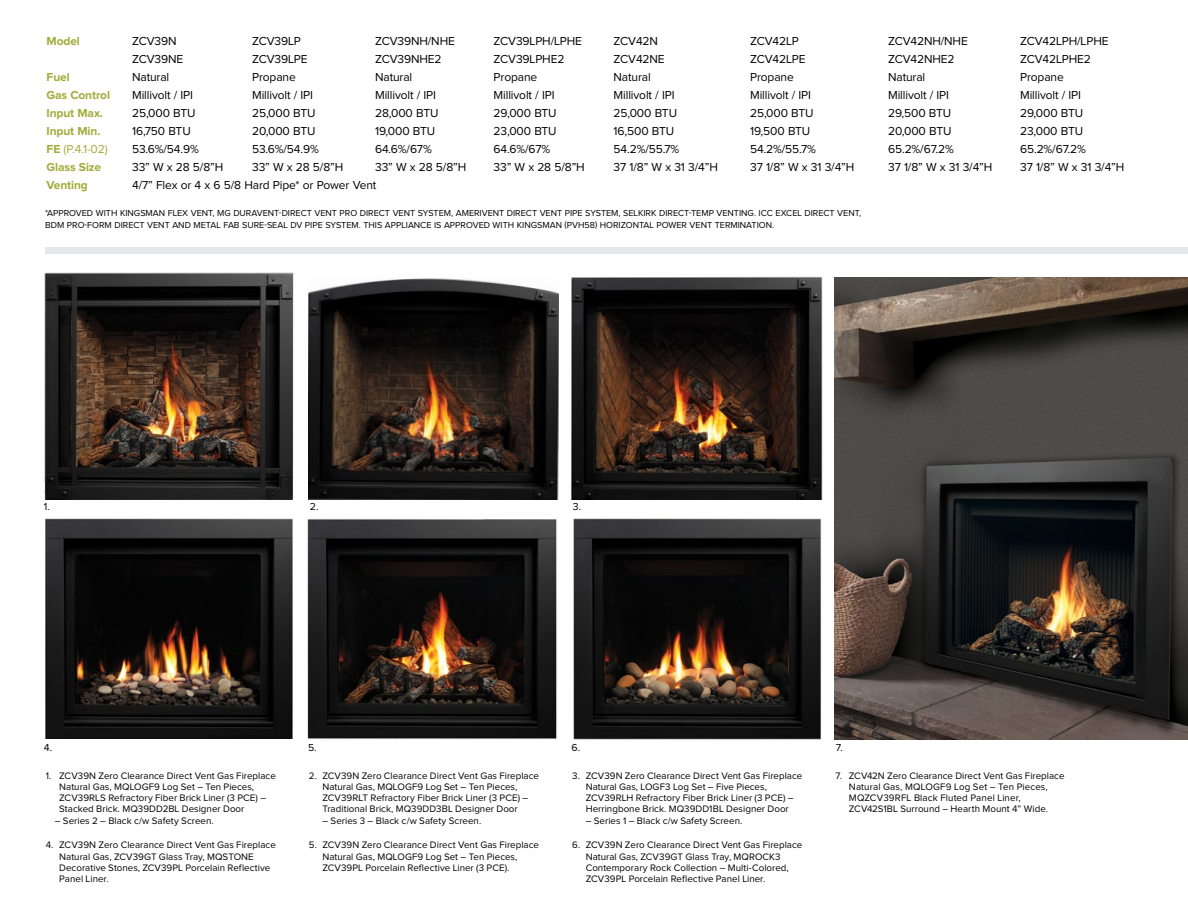
<style>
.page{position:relative;width:1188px;height:918px;background:#fff}
.page>*{position:absolute;margin:0;border:0;box-sizing:border-box;transform-origin:0 0}
.t1{font:12px "Proxima Nova";letter-spacing:-.01em;color:#000}
.t2{font:700 12px "Proxima Nova";letter-spacing:-.01em;color:#9fad3b}
.t3{font:12px "Proxima Nova";color:#9fad3b}
.t4{font:10.5px "Proxima Nova";color:#000}
.t5{font:9.75px/11.2px "Proxima Nova";letter-spacing:.005em;color:#000}
.t6{font:9px/12px "Proxima Nova";color:#000}
.s1{font-weight:700}
</style>
<div class="page">
<img style="left:307px;top:519px;width:250px;height:221px">
<img style="left:45px;top:518px;width:248px;height:221px">
<img style="left:573px;top:518px;width:249px;height:222px">
<img style="left:44px;top:272px;width:250px;height:228px">
<img style="left:308px;top:278px;width:250px;height:222px">
<img style="left:570px;top:276px;width:253px;height:224px">
<img style="left:834px;top:278px;width:354px;height:461px">
<div style="left:45px;top:247px;width:1143px;height:7px;background:#e6e7e8"></div>
<p class="t2" style="left:47px;top:36px;width:35px">Model</p>
<p class="t1" style="left:132px;top:36px;width:46px">ZCV39N</p>
<p class="t1" style="left:252px;top:36px;width:50px">ZCV39LP</p>
<p class="t1" style="left:375px;top:36px;width:81px">ZCV39NH/NHE</p>
<p class="t1" style="left:494px;top:36px;width:90px">ZCV39LPH/LPHE</p>
<p class="t1" style="left:614px;top:36px;width:46px">ZCV42N</p>
<p class="t1" style="left:750px;top:36px;width:50px">ZCV42LP</p>
<p class="t1" style="left:888px;top:36px;width:81px">ZCV42NH/NHE</p>
<p class="t1" style="left:1020px;top:36px;width:90px">ZCV42LPH/LPHE</p>
<p class="t1" style="left:132px;top:54px;width:53px">ZCV39NE</p>
<p class="t1" style="left:252px;top:54px;width:57px">ZCV39LPE</p>
<p class="t1" style="left:375px;top:54px;width:68px">ZCV39NHE2</p>
<p class="t1" style="left:494px;top:54px;width:72px">ZCV39LPHE2</p>
<p class="t1" style="left:614px;top:54px;width:53px">ZCV42NE</p>
<p class="t1" style="left:750px;top:54px;width:57px">ZCV42LPE</p>
<p class="t1" style="left:888px;top:54px;width:68px">ZCV42NHE2</p>
<p class="t1" style="left:1020px;top:54px;width:72px">ZCV42LPHE2</p>
<p class="t2" style="left:47px;top:72px;width:25px">Fuel</p>
<p class="t1" style="left:132px;top:72px;width:39px">Natural</p>
<p class="t1" style="left:252px;top:72px;width:45px">Propane</p>
<p class="t1" style="left:375px;top:72px;width:39px">Natural</p>
<p class="t1" style="left:494px;top:72px;width:45px">Propane</p>
<p class="t1" style="left:614px;top:72px;width:39px">Natural</p>
<p class="t1" style="left:750px;top:72px;width:45px">Propane</p>
<p class="t1" style="left:888px;top:72px;width:39px">Natural</p>
<p class="t1" style="left:1020px;top:72px;width:45px">Propane</p>
<p class="t2" style="left:47px;top:90px;width:65px">Gas Control</p>
<p class="t1" style="left:132px;top:90px;width:62px">Millivolt / IPI</p>
<p class="t1" style="left:252px;top:90px;width:62px">Millivolt / IPI</p>
<p class="t1" style="left:375px;top:90px;width:62px">Millivolt / IPI</p>
<p class="t1" style="left:494px;top:90px;width:62px">Millivolt / IPI</p>
<p class="t1" style="left:614px;top:90px;width:62px">Millivolt / IPI</p>
<p class="t1" style="left:750px;top:90px;width:62px">Millivolt / IPI</p>
<p class="t1" style="left:888px;top:90px;width:62px">Millivolt / IPI</p>
<p class="t1" style="left:1020px;top:90px;width:62px">Millivolt / IPI</p>
<p class="t2" style="left:47px;top:108px;width:58px">Input Max.</p>
<p class="t1" style="left:132px;top:108px;width:65px">25,000 BTU</p>
<p class="t1" style="left:252px;top:108px;width:65px">25,000 BTU</p>
<p class="t1" style="left:375px;top:108px;width:65px">28,000 BTU</p>
<p class="t1" style="left:494px;top:108px;width:65px">29,000 BTU</p>
<p class="t1" style="left:614px;top:108px;width:65px">25,000 BTU</p>
<p class="t1" style="left:750px;top:108px;width:65px">25,000 BTU</p>
<p class="t1" style="left:888px;top:108px;width:65px">29,500 BTU</p>
<p class="t1" style="left:1020px;top:108px;width:65px">29,000 BTU</p>
<p class="t2" style="left:47px;top:126px;width:55px">Input Min.</p>
<p class="t1" style="left:132px;top:126px;width:60px">16,750 BTU</p>
<p class="t1" style="left:252px;top:126px;width:65px">20,000 BTU</p>
<p class="t1" style="left:375px;top:126px;width:62px">19,000 BTU</p>
<p class="t1" style="left:494px;top:126px;width:65px">23,000 BTU</p>
<p class="t1" style="left:614px;top:126px;width:62px">16,500 BTU</p>
<p class="t1" style="left:750px;top:126px;width:62px">19,500 BTU</p>
<p class="t1" style="left:888px;top:126px;width:65px">20,000 BTU</p>
<p class="t1" style="left:1020px;top:126px;width:65px">23,000 BTU</p>
<p class="t3" style="left:47px;top:144px;width:63px"><span class="s1">FE</span> (P.4.1-02)</p>
<p class="t1" style="left:132px;top:144px;width:68px">53.6%/54.9%</p>
<p class="t1" style="left:252px;top:144px;width:68px">53.6%/54.9%</p>
<p class="t1" style="left:375px;top:144px;width:58px">64.6%/67%</p>
<p class="t1" style="left:494px;top:144px;width:58px">64.6%/67%</p>
<p class="t1" style="left:614px;top:144px;width:67px">54.2%/55.7%</p>
<p class="t1" style="left:750px;top:144px;width:67px">54.2%/55.7%</p>
<p class="t1" style="left:888px;top:144px;width:67px">65.2%/67.2%</p>
<p class="t1" style="left:1020px;top:144px;width:67px">65.2%/67.2%</p>
<p class="t2" style="left:47px;top:162px;width:56px">Glass Size</p>
<p class="t1" style="left:132px;top:162px;width:93px">33” W x 28 5/8”H</p>
<p class="t1" style="left:252px;top:162px;width:93px">33” W x 28 5/8”H</p>
<p class="t1" style="left:375px;top:162px;width:93px">33” W x 28 5/8”H</p>
<p class="t1" style="left:494px;top:162px;width:93px">33” W x 28 5/8”H</p>
<p class="t1" style="left:614px;top:162px;width:106px">37 1/8” W x 31 3/4”H</p>
<p class="t1" style="left:750px;top:162px;width:106px">37 1/8” W x 31 3/4”H</p>
<p class="t1" style="left:888px;top:162px;width:106px">37 1/8” W x 31 3/4”H</p>
<p class="t1" style="left:1020px;top:162px;width:106px">37 1/8” W x 31 3/4”H</p>
<p class="t2" style="left:47px;top:180px;width:43px">Venting</p>
<p class="t1" style="left:132px;top:180px;width:246px">4/7” Flex or 4 x 6 5/8 Hard Pipe* or Power Vent</p>
<p class="t6" style="left:45px;top:207px;width:817px">*APPROVED WITH KINGSMAN FLEX VENT, MG DURAVENT-DIRECT VENT PRO DIRECT VENT SYSTEM, AMERIVENT DIRECT VENT PIPE SYSTEM, SELKIRK DIRECT-TEMP VENTING. ICC EXCEL DIRECT VENT,<br>BDM PRO-FORM DIRECT VENT AND METAL FAB SURE-SEAL DV PIPE SYSTEM. THIS APPLIANCE IS APPROVED WITH KINGSMAN (PVH58) HORIZONTAL POWER VENT TERMINATION.</p>
<p class="t4" style="left:44px;top:502px;width:8px">1.</p>
<p class="t4" style="left:310px;top:502px;width:10px">2.</p>
<p class="t4" style="left:573px;top:502px;width:10px">3.</p>
<p class="t4" style="left:44px;top:743px;width:10px">4.</p>
<p class="t4" style="left:308px;top:743px;width:10px">5.</p>
<p class="t4" style="left:572px;top:743px;width:10px">6.</p>
<p class="t5" style="left:59px;top:770px;width:218px;text-indent:-13px">1. ZCV39N Zero Clearance Direct Vent Gas Fireplace Natural Gas, MQLOGF9 Log Set – Ten Pieces, ZCV39RLS Refractory Fiber Brick Liner (3 PCE) – Stacked Brick. MQ39DD2BL Designer Door</p>
<p class="t5" style="left:55px;top:815px;width:161px">– Series 2 – Black c/w Safety Screen.</p>
<p class="t5" style="left:59px;top:840px;width:218px;text-indent:-14px">4. ZCV39N Zero Clearance Direct Vent Gas Fireplace Natural Gas, ZCV39GT Glass Tray, MQSTONE Decorative Stones, ZCV39PL Porcelain Reflective Panel Liner.</p>
<p class="t5" style="left:322px;top:770px;width:218px;text-indent:-14px">2. ZCV39N Zero Clearance Direct Vent Gas Fireplace Natural Gas, MQLOGF9 Log Set – Ten Pieces, ZCV39RLT Refractory Fiber Brick Liner (3 PCE) – Traditional Brick, MQ39DD3BL Designer Door</p>
<p class="t5" style="left:322px;top:815px;width:160px">– Series 3 – Black c/w Safety Screen.</p>
<p class="t5" style="left:322px;top:840px;width:218px;text-indent:-14px">5. ZCV39N Zero Clearance Direct Vent Gas Fireplace<br>Natural Gas, MQLOGF9 Log Set – Ten Pieces,<br>ZCV39PL Porcelain Reflective Liner (3 PCE).</p>
<p class="t5" style="left:586px;top:770px;width:218px;text-indent:-14px">3. ZCV39N Zero Clearance Direct Vent Gas Fireplace Natural Gas, LOGF3 Log Set – Five Pieces, ZCV39RLH Refractory Fiber Brick Liner (3 PCE) – Herringbone Brick. MQ39DD1BL Designer Door</p>
<p class="t5" style="left:586px;top:815px;width:158px">– Series 1 – Black c/w Safety Screen.</p>
<p class="t5" style="left:586px;top:840px;width:218px;text-indent:-14px">6. ZCV39N Zero Clearance Direct Vent Gas Fireplace Natural Gas, ZCV39GT Glass Tray, MQROCK3<br>Contemporary Rock Collection – Multi-Colored, ZCV39PL Porcelain Reflective Panel Liner.</p>
<p class="t4" style="left:836px;top:743px;width:9px">7.</p>
<p class="t5" style="left:849px;top:770px;width:217px;text-indent:-14px">7. ZCV42N Zero Clearance Direct Vent Gas Fireplace Natural Gas, MQLOGF9 Log Set – Ten Pieces, MQZCV39RFL Black Fluted Panel Liner, ZCV42S1BL Surround – Hearth Mount 4” Wide.</p>
</div>
